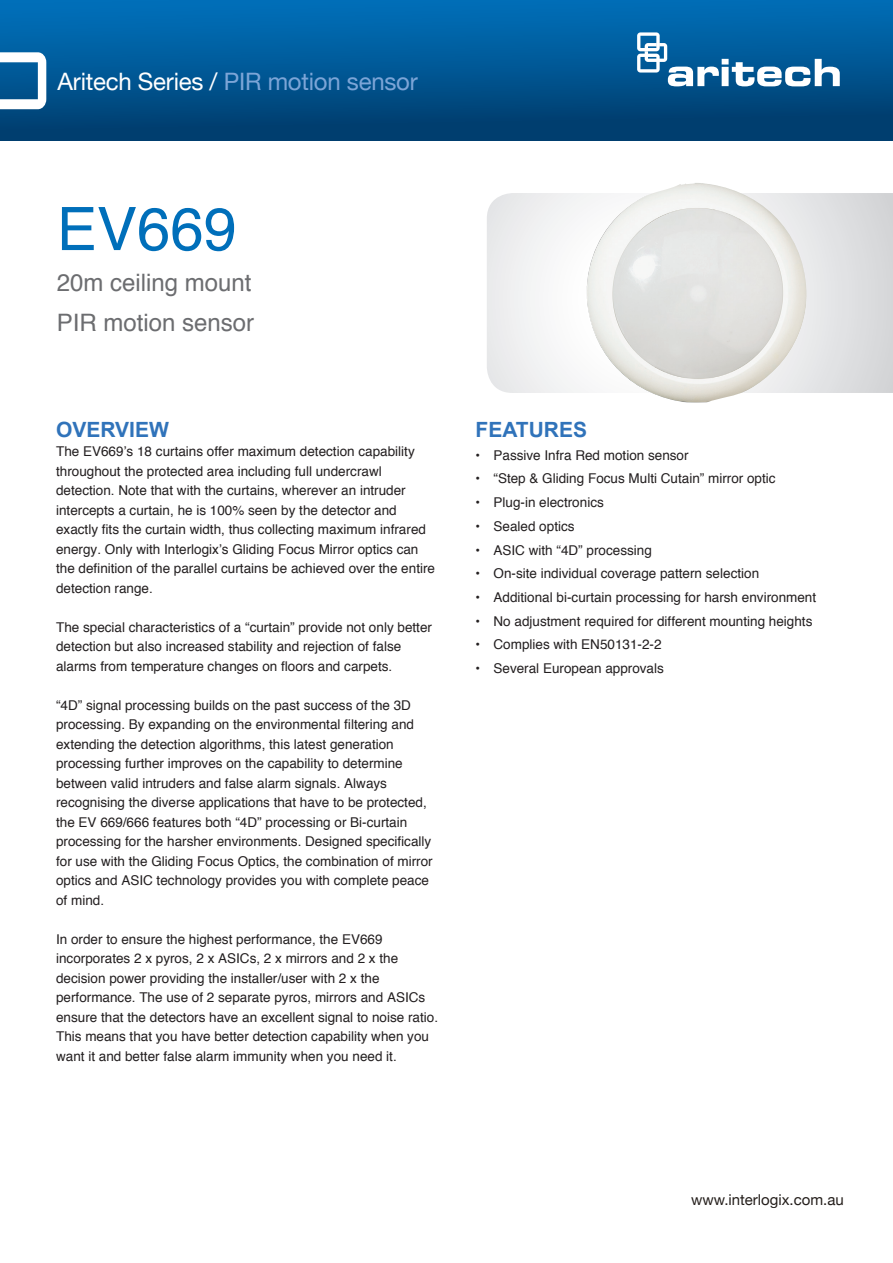
<style>
.page{position:relative;width:893px;height:1263px;background:#fff}
.page>*{position:absolute;margin:0;border:0;box-sizing:border-box;transform-origin:0 0}
.t1{font:60px "Helvetica";color:#006fba}
.t2{font:24px "Helvetica";color:#6c6d70}
.t3{font:24px "Helvetica Neue";letter-spacing:-.01em;color:#7ca5d7}
.HEAD{font:700 21px "Arial";color:#3073ba}
.HEAD-2{font:15px "Helvetica Neue";color:#241e1b}
.HEAD-3{font:13.5px/19.5px "Helvetica";color:#231f20}
.s1{color:#fff}
</style>
<div class="page">
<div style="left:0;top:0;width:893px;height:141px;background:linear-gradient(to bottom,#0071bc,#003b69)"></div>
<svg style="left:0;top:52px;width:46px;height:57px"></svg>
<svg style="left:487px;top:193px;width:406px;height:200px"></svg>
<img style="left:584px;top:183px;width:224px;height:219px">
<svg style="left:637px;top:32px;width:203px;height:54px"></svg>
<p class="t3" style="left:58px;top:67px;width:362px"><span class="s1">Aritech Series /</span> PIR motion sensor</p>
<p class="t1" style="left:57px;top:191px;width:182px">EV669</p>
<p class="t2" style="left:57px;top:267px;width:196px">20m ceiling mount</p>
<p class="t2" style="left:57px;top:308px;width:199px">PIR motion sensor</p>
<p class="HEAD" style="left:56px;top:415px;width:114px">OVERVIEW</p>
<p class="HEAD-3" style="left:56px;top:441px;width:380px">The EV669’s 18 curtains offer maximum detection capability throughout the protected area including full undercrawl detection. Note that with the curtains, wherever an intruder intercepts a curtain, he is 100% seen by the detector and exactly fits the curtain width, thus collecting maximum infrared energy. Only with Interlogix’s Gliding Focus Mirror optics can the definition of the parallel curtains be achieved over the entire detection range.</p>
<p class="HEAD-3" style="left:56px;top:617px;width:377px">The special characteristics of a “curtain” provide not only better detection but also increased stability and rejection of false alarms from temperature changes on floors and carpets.</p>
<p class="HEAD-3" style="left:56px;top:695px;width:378px">“4D” signal processing builds on the past success of the 3D processing. By expanding on the environmental filtering and extending the detection algorithms, this latest generation processing further improves on the capability to determine between valid intruders and false alarm signals. Always recognising the diverse applications that have to be protected, the EV 669/666 features both “4D” processing or Bi-curtain processing for the harsher environments. Designed specifically for use with the Gliding Focus Optics, the combination of mirror optics and ASIC technology provides you with complete peace of mind.</p>
<p class="HEAD-3" style="left:56px;top:929px;width:383px">In order to ensure the highest performance, the EV669 incorporates 2 x pyros, 2 x ASICs, 2 x mirrors and 2 x the decision power providing the installer/user with 2 x the performance. The use of 2 separate pyros, mirrors and ASICs ensure that the detectors have an excellent signal to noise ratio.<br>This means that you have better detection capability when you want it and better false alarm immunity when you need it.</p>
<p class="HEAD" style="left:476px;top:415px;width:113px">FEATURES</p>
<p class="HEAD-3" style="left:476px;top:445px;width:215px">• Passive Infra Red motion sensor</p>
<p class="HEAD-3" style="left:476px;top:469px;width:302px">• “Step &amp; Gliding Focus Multi Cutain” mirror optic</p>
<p class="HEAD-3" style="left:476px;top:492px;width:130px">• Plug-in electronics</p>
<p class="HEAD-3" style="left:476px;top:516px;width:101px">• Sealed optics</p>
<p class="HEAD-3" style="left:476px;top:540px;width:178px">• ASIC with “4D” processing</p>
<p class="HEAD-3" style="left:476px;top:563px;width:285px">• On-site individual coverage pattern selection</p>
<p class="HEAD-3" style="left:476px;top:587px;width:342px">• Additional bi-curtain processing for harsh environment</p>
<p class="HEAD-3" style="left:476px;top:611px;width:338px">• No adjustment required for different mounting heights</p>
<p class="HEAD-3" style="left:476px;top:634px;width:188px">• Complies with EN50131-2-2</p>
<p class="HEAD-3" style="left:476px;top:658px;width:190px">• Several European approvals</p>
<p class="HEAD-2" style="left:691px;top:1191px;width:154px">www.interlogix.com.au</p>
</div>
